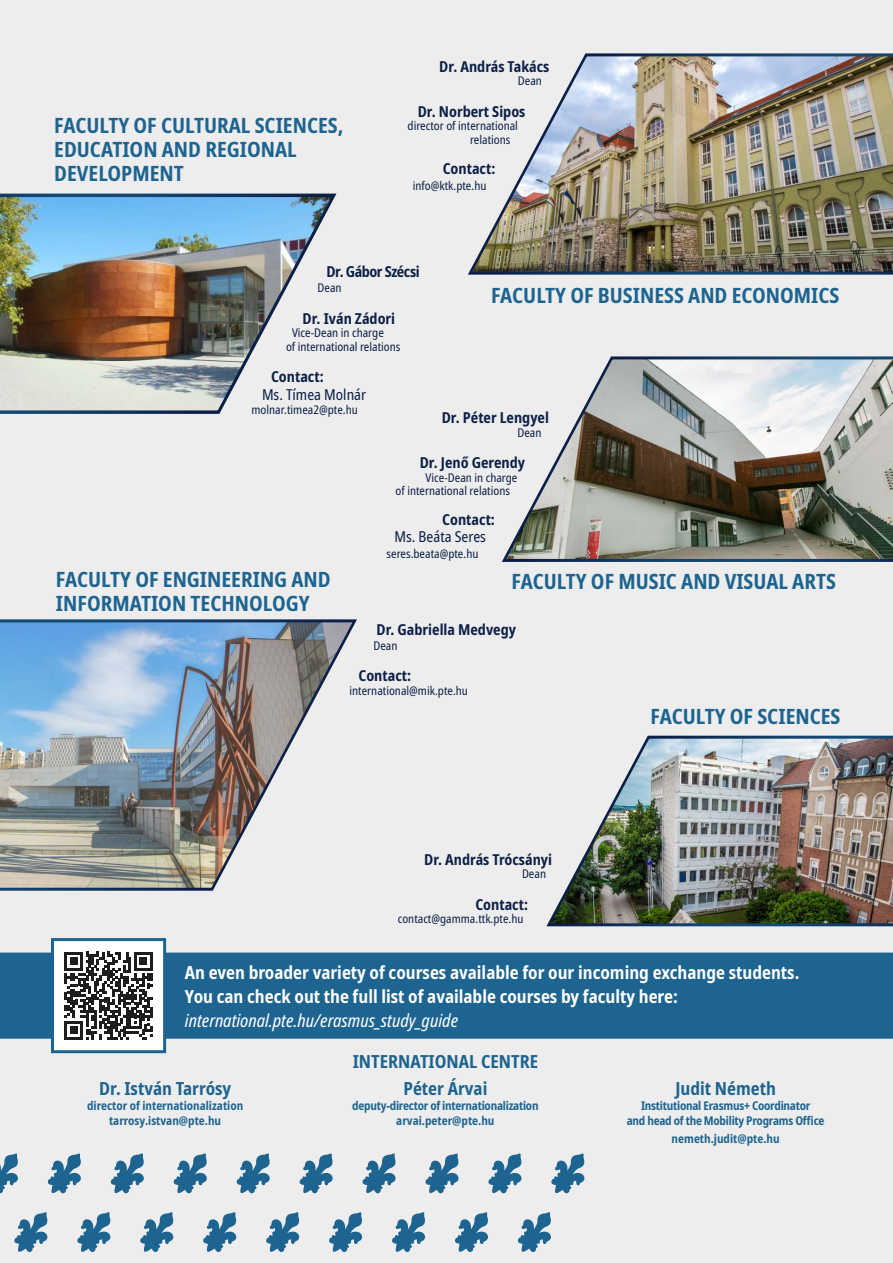
<style>
.page{position:relative;width:893px;height:1263px;background:#ededed}
.page>*{position:absolute;margin:0;border:0;box-sizing:border-box;transform-origin:0 0}
.t1{font:700 condensed 21px/24px "Noto Sans";color:#1d6490}
.t2{font:700 condensed 18px/24px "Noto Sans";color:#fff}
.t3{font:700 condensed 18px "Noto Sans";color:#1d6490}
.t4{font:italic condensed 18px "Noto Sans";color:#fff}
.t5{font:700 condensed 15px "Noto Sans";color:#0c2047}
.t6{font:condensed 15px "Noto Sans";color:#0c2047}
.t7{font:700 condensed 15px "Noto Sans";letter-spacing:-.03em;color:#0c2047}
.t8{font:condensed 12px/13.5px "Noto Sans";color:#0c2047}
.t9{font:700 condensed 12px/15px "Noto Sans";letter-spacing:-.02em;color:#1d6490;text-align:center}
.t10{font:700 condensed 12px/15px "Noto Sans";color:#1d6490;text-align:center}
</style>
<div class="page">
<div style="left:0;top:952px;width:893px;height:87px;background:#1d6490"></div>
<img style="left:501px;top:356px;width:392px;height:206px">
<img style="left:468px;top:53px;width:425px;height:222px">
<img style="left:546px;top:735px;width:347px;height:192px">
<img style="left:0;top:193px;width:337px;height:221px">
<img style="left:0;top:619px;width:357px;height:272px">
<svg style="left:0;top:1153px;width:18px;height:41px"></svg>
<svg style="left:48px;top:1153px;width:33px;height:41px"></svg>
<svg style="left:111px;top:1153px;width:33px;height:41px"></svg>
<svg style="left:174px;top:1153px;width:33px;height:41px"></svg>
<svg style="left:236px;top:1153px;width:34px;height:41px"></svg>
<svg style="left:299px;top:1153px;width:34px;height:41px"></svg>
<svg style="left:362px;top:1153px;width:34px;height:41px"></svg>
<svg style="left:425px;top:1153px;width:34px;height:41px"></svg>
<svg style="left:488px;top:1153px;width:34px;height:41px"></svg>
<svg style="left:551px;top:1153px;width:34px;height:41px"></svg>
<svg style="left:14px;top:1212px;width:34px;height:40px"></svg>
<svg style="left:77px;top:1212px;width:34px;height:40px"></svg>
<svg style="left:140px;top:1212px;width:34px;height:40px"></svg>
<svg style="left:203px;top:1212px;width:34px;height:40px"></svg>
<svg style="left:266px;top:1212px;width:33px;height:40px"></svg>
<svg style="left:329px;top:1212px;width:33px;height:40px"></svg>
<svg style="left:392px;top:1212px;width:33px;height:40px"></svg>
<svg style="left:455px;top:1212px;width:33px;height:40px"></svg>
<svg style="left:518px;top:1212px;width:33px;height:40px"></svg>
<svg style="left:50px;top:938px;width:118px;height:116px"></svg>
<h1 class="t1" style="left:54px;top:114px;width:291px">FACULTY OF CULTURAL SCIENCES,<br>EDUCATION AND REGIONAL<br>DEVELOPMENT</h1>
<p class="t5" style="left:439px;top:55px;width:112px">Dr. András Takács</p>
<p class="t8" style="left:518px;top:74px;width:26px">Dean</p>
<p class="t5" style="left:418px;top:100px;width:109px">Dr. Norbert Sipos</p>
<p class="t8" style="left:470px;top:119px;width:49px;text-indent:-62px">director of international relations</p>
<p class="t5" style="left:443px;top:157px;width:54px">Contact:</p>
<p class="t8" style="left:413px;top:179px;width:75px">info@ktk.pte.hu</p>
<p class="t7" style="left:327px;top:261px;width:95px">Dr. Gábor Szécsi</p>
<p class="t8" style="left:318px;top:281px;width:26px">Dean</p>
<p class="t5" style="left:303px;top:307px;width:94px">Dr. Iván Zádori</p>
<p class="t8" style="left:286px;top:326px;width:116px;text-indent:6px">Vice-Dean in charge<br>of international relations</p>
<p class="t5" style="left:271px;top:366px;width:54px">Contact:</p>
<p class="t6" style="left:262px;top:384px;width:106px">Ms. Tímea Molnár</p>
<p class="t8" style="left:252px;top:403px;width:108px">molnar.timea2@pte.hu</p>
<h1 class="t1" style="left:491px;top:284px;width:350px">FACULTY OF BUSINESS AND ECONOMICS</h1>
<p class="t5" style="left:442px;top:407px;width:109px">Dr. Péter Lengyel</p>
<p class="t8" style="left:517px;top:426px;width:26px">Dean</p>
<p class="t5" style="left:420px;top:452px;width:107px">Dr. Jenő Gerendy</p>
<p class="t8" style="left:396px;top:471px;width:123px;text-indent:30px">Vice-Dean in charge of international relations</p>
<p class="t5" style="left:442px;top:509px;width:54px">Contact:</p>
<p class="t6" style="left:395px;top:526px;width:93px">Ms. Beáta Seres</p>
<p class="t8" style="left:387px;top:547px;width:93px">seres.beata@pte.hu</p>
<h1 class="t1" style="left:56px;top:568px;width:276px">FACULTY OF ENGINEERING AND</h1>
<h1 class="t1" style="left:512px;top:570px;width:326px">FACULTY OF MUSIC AND VISUAL ARTS</h1>
<h1 class="t1" style="left:56px;top:592px;width:255px">INFORMATION TECHNOLOGY</h1>
<p class="t5" style="left:376px;top:619px;width:141px">Dr. Gabriella Medvegy</p>
<p class="t8" style="left:373px;top:639px;width:26px">Dean</p>
<p class="t5" style="left:358px;top:665px;width:54px">Contact:</p>
<p class="t8" style="left:349px;top:684px;width:120px">international@mik.pte.hu</p>
<p class="t5" style="left:424px;top:848px;width:129px">Dr. András Trócsányi</p>
<p class="t8" style="left:522px;top:867px;width:26px">Dean</p>
<p class="t5" style="left:475px;top:893px;width:54px">Contact:</p>
<p class="t8" style="left:398px;top:912px;width:127px">contact@gamma.ttk.pte.hu</p>
<h1 class="t1" style="left:650px;top:705px;width:192px">FACULTY OF SCIENCES</h1>
<h2 class="t2" style="left:185px;top:961px;width:616px">An even broader variety of courses available for our incoming exchange students.<br>You can check out the full list of available courses by faculty here:</h2>
<h2 class="t4" style="left:185px;top:1008px;width:275px">international.pte.hu/erasmus_study_guide</h2>
<h2 class="t3" style="left:99px;top:1075px;width:134px">Dr. István Tarrósy</h2>
<p class="t10" style="left:87px;top:1098px;width:158px">director of internationalization tarrosy.istvan@pte.hu</p>
<h2 class="t3" style="left:353px;top:1048px;width:187px">INTERNATIONAL CENTRE</h2>
<h2 class="t3" style="left:403px;top:1075px;width:85px">Péter Árvai</h2>
<p class="t9" style="left:352px;top:1098px;width:188px">deputy-director of internationalization arvai.peter@pte.hu</p>
<h2 class="t3" style="left:675px;top:1075px;width:102px">Judit Németh</h2>
<p class="t9" style="left:627px;top:1098px;width:199px">Institutional Erasmus+ Coordinator<br>and head of the Mobility Programs Office</p>
<p class="t10" style="left:672px;top:1131px;width:110px">nemeth.judit@pte.hu</p>
</div>
